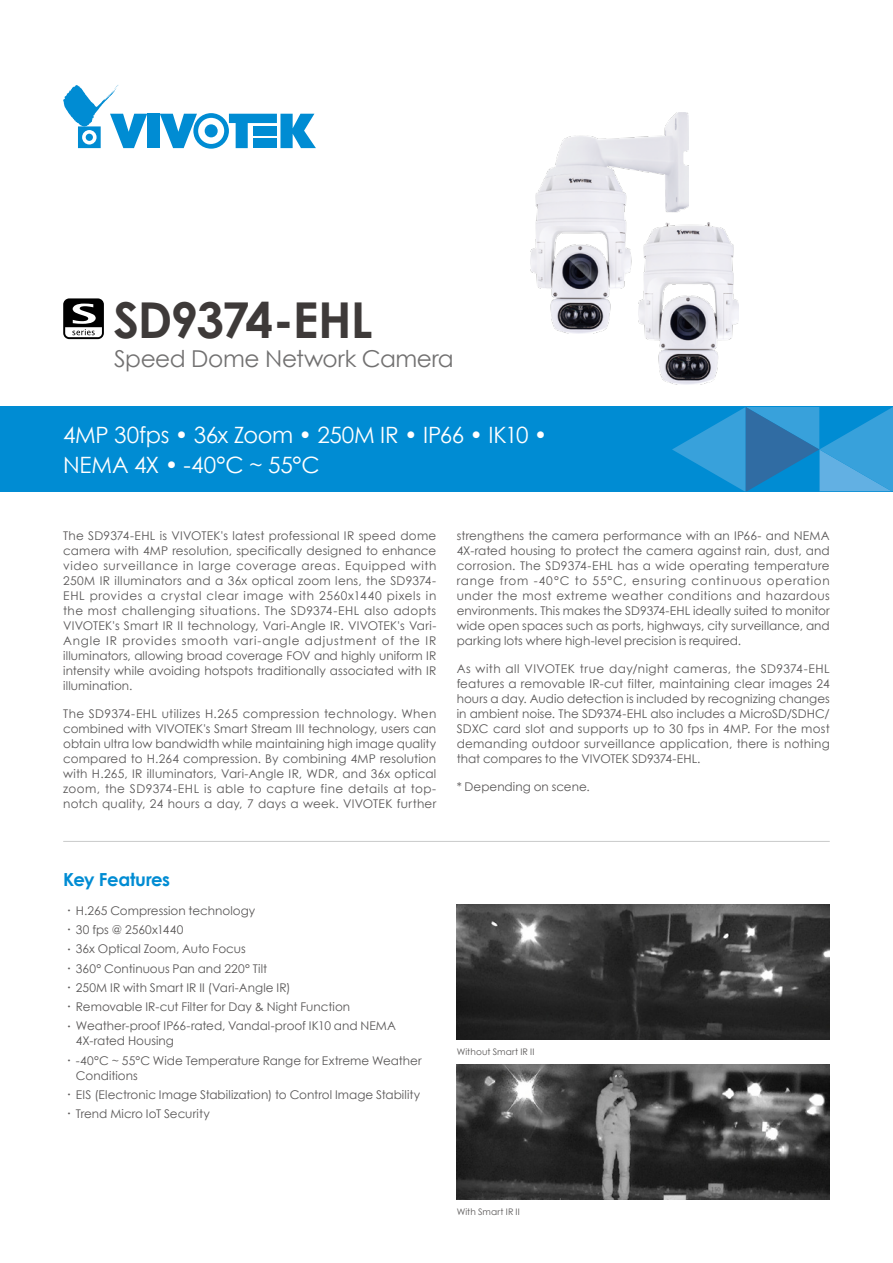
<style>
.page{position:relative;width:893px;height:1263px;background:#fff}
.page>*{position:absolute;margin:0;border:0;box-sizing:border-box;transform-origin:0 0}
.t1{font:700 49.5px "Century Gothic";letter-spacing:-.035em;color:#3e3a39}
.t2{font:23.25px "Century Gothic";letter-spacing:-.015em;color:#727171}
.t3{font:22.5px/30px "Century Gothic";letter-spacing:-.015em;color:#fff}
.t4{font:700 18px "Century Gothic";letter-spacing:-.02em;color:#008cd3}
.t5{font:12px/15px "Century Gothic";color:#595757;text-align:justify}
.t6{font:9px "Century Gothic";letter-spacing:.01em;color:#595757}
.s1{font-family:"Adobe Ming Std";font-weight:300}
</style>
<div class="page">
<div style="left:0;top:407px;width:893px;height:85px;background:#008cd3"></div>
<svg style="left:672px;top:407px;width:221px;height:84px"></svg>
<hr style="left:63px;top:841px;width:767px;height:1px;background:#c9caca">
<img style="left:457px;top:904px;width:372px;height:135px">
<img style="left:457px;top:1064px;width:372px;height:135px">
<div style="left:147px;top:114px;width:13px;height:34px;background:#008cd3"></div>
<svg style="left:160px;top:113px;width:156px;height:36px"></svg>
<svg style="left:63px;top:85px;width:84px;height:63px"></svg>
<div style="left:86px;top:134px;width:7px;height:7px;background:#008cd3;border-radius:50%"></div>
<svg style="left:63px;top:298px;width:41px;height:41px"></svg>
<img style="left:531px;top:113px;width:157px;height:220px">
<img style="left:638px;top:223px;width:100px;height:161px">
<h1 class="t1" style="left:113px;top:282px;width:261px">SD9374-EHL</h1>
<h2 class="t2" style="left:114px;top:342px;width:341px">Speed Dome Network Camera</h2>
<h3 class="t3" style="left:63px;top:419px;width:486px">4MP 30fps • 36x Zoom • 250M IR • IP66 • IK10 •<br>NEMA 4X • -40°C ~ 55°C</h3>
<p class="t5" style="left:63px;top:528px;width:375px">The SD9374-EHL is VIVOTEK's latest professional IR speed dome camera with 4MP resolution, specifically designed to enhance video surveillance in large coverage areas. Equipped with 250M IR illuminators and a 36x optical zoom lens, the SD9374- EHL provides a crystal clear image with 2560x1440 pixels in the most challenging situations. The SD9374-EHL also adopts VIVOTEK's Smart IR II technology, Vari-Angle IR. VIVOTEK's Vari-Angle IR provides smooth vari-angle adjustment of the IR illuminators, allowing broad coverage FOV and highly uniform IR intensity while avoiding hotspots traditionally associated with IR illumination.</p>
<p class="t5" style="left:63px;top:706px;width:375px">The SD9374-EHL utilizes H.265 compression technology. When combined with VIVOTEK's Smart Stream III technology, users can obtain ultra low bandwidth while maintaining high image quality compared to H.264 compression. By combining 4MP resolution with H.265, IR illuminators, Vari-Angle IR, WDR, and 36x optical zoom, the SD9374-EHL is able to capture fine details at top&shy;notch quality, 24 hours a day, 7 days a week. VIVOTEK further</p>
<p class="t5" style="left:457px;top:528px;width:375px">strengthens the camera performance with an IP66- and NEMA 4X-rated housing to protect the camera against rain, dust, and corrosion. The SD9374-EHL has a wide operating temperature range from -40°C to 55°C, ensuring continuous operation under the most extreme weather conditions and hazardous environments. This makes the SD9374-EHL ideally suited to monitor wide open spaces such as ports, highways, city surveillance, and parking lots where high-level precision is required.</p>
<p class="t5" style="left:457px;top:661px;width:375px">As with all VIVOTEK true day/night cameras, the SD9374-EHL features a removable IR-cut filter, maintaining clear images 24 hours a day. Audio detection is included by recognizing changes in ambient noise. The SD9374-EHL also includes a MicroSD/SDHC/ SDXC card slot and supports up to 30 fps in 4MP. For the most demanding outdoor surveillance application, there is nothing that compares to the VIVOTEK SD9374-EHL.</p>
<p class="t5" style="left:457px;top:779px;width:135px">* Depending on scene.</p>
<h3 class="t4" style="left:63px;top:866px;width:109px">Key Features</h3>
<p class="t5" style="left:63px;top:903px;width:194px"><span class="s1">•</span> H.265 Compression technology</p>
<p class="t5" style="left:63px;top:922px;width:122px"><span class="s1">•</span> 30 fps @ 2560x1440</p>
<p class="t5" style="left:63px;top:941px;width:184px"><span class="s1">•</span> 36x Optical Zoom, Auto Focus</p>
<p class="t5" style="left:63px;top:960px;width:205px"><span class="s1">•</span> 360° Continuous Pan and 220° Tilt</p>
<p class="t5" style="left:63px;top:980px;width:229px"><span class="s1">•</span> 250M IR with Smart IR II (Vari-Angle IR)</p>
<p class="t5" style="left:63px;top:999px;width:289px"><span class="s1">•</span> Removable IR-cut Filter for Day &amp; Night Function</p>
<p class="t5" style="left:76px;top:1018px;width:322px;text-indent:-13px"><span class="s1">•</span> Weather-proof IP66-rated, Vandal-proof IK10 and NEMA<br>4X-rated Housing</p>
<p class="t5" style="left:76px;top:1052px;width:347px;text-indent:-13px"><span class="s1">•</span> -40°C ~ 55°C Wide Temperature Range for Extreme Weather<br>Conditions</p>
<p class="t5" style="left:63px;top:1087px;width:358px"><span class="s1">•</span> EIS (Electronic Image Stabilization) to Control Image Stability</p>
<p class="t5" style="left:63px;top:1106px;width:148px"><span class="s1">•</span> Trend Micro IoT Security</p>
<p class="t6" style="left:457px;top:1045px;width:79px">Without Smart IR II</p>
<p class="t6" style="left:457px;top:1205px;width:65px">With Smart IR II</p>
</div>
